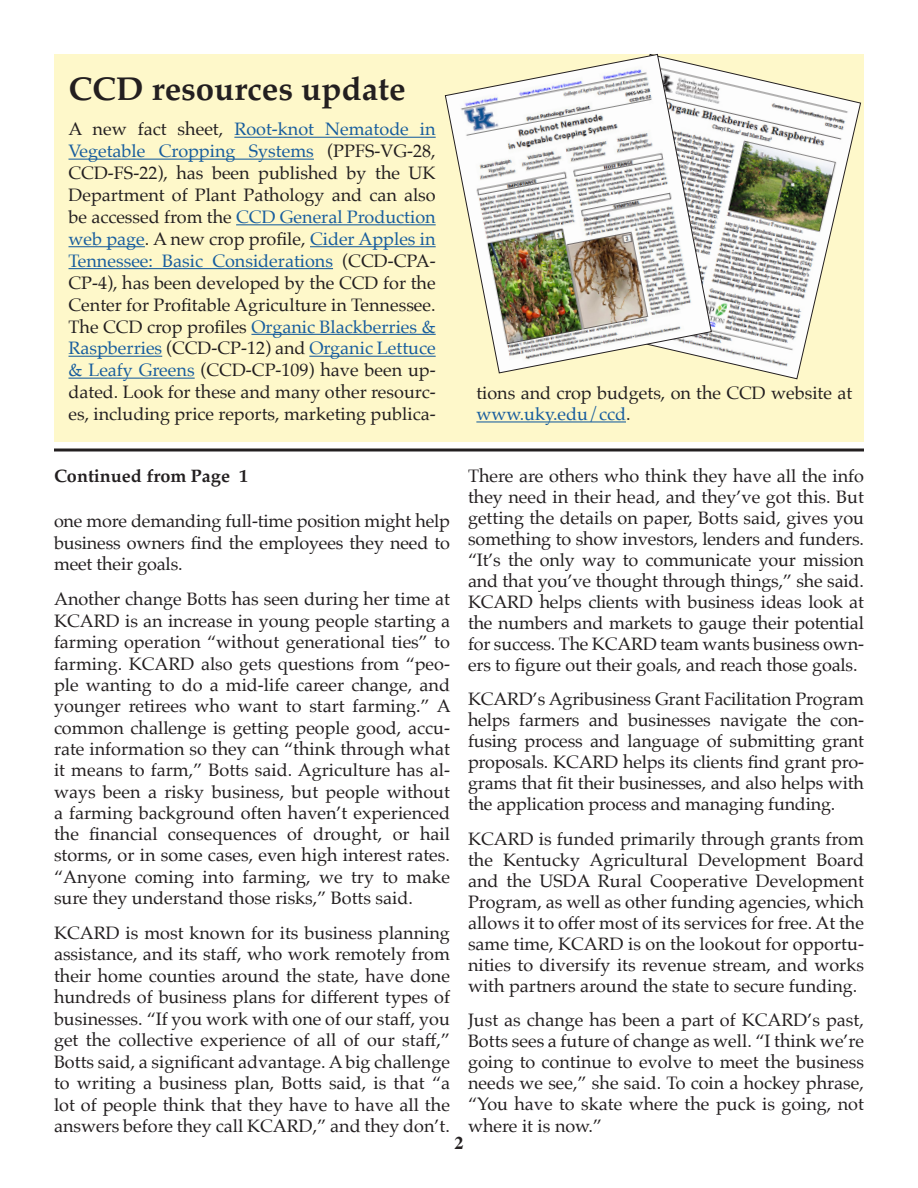
<style>
.page{position:relative;width:918px;height:1188px;background:#fff}
.page>*{position:absolute;margin:0;border:0;box-sizing:border-box;transform-origin:0 0}
.t1{font:700 33px "Palatino";color:#231f20}
.t2{font:18px/21px "Palatino";color:#231f20;text-align:justify}
.t3{font:700 18px "Palatino";color:#231f20}
.t4{font:700 18px "Times";color:#231f20}
.s1{color:#175d9e}
</style>
<div class="page">
<svg style="left:54px;top:448px;width:810px;height:4px;background:#595657"></svg>
<div style="left:54px;top:54px;width:810px;height:388px;background:#fef8ca"></div>
<hr style="left:234px;top:137px;width:202px;height:1px;background:#175d9e">
<hr style="left:69px;top:159px;width:245px;height:1px;background:#175d9e">
<hr style="left:236px;top:224px;width:200px;height:1px;background:#175d9e">
<hr style="left:69px;top:246px;width:76px;height:1px;background:#175d9e">
<hr style="left:310px;top:246px;width:126px;height:1px;background:#175d9e">
<hr style="left:69px;top:268px;width:264px;height:1px;background:#175d9e">
<hr style="left:251px;top:334px;width:185px;height:1px;background:#175d9e">
<hr style="left:69px;top:356px;width:93px;height:1px;background:#175d9e">
<hr style="left:309px;top:356px;width:127px;height:1px;background:#175d9e">
<hr style="left:69px;top:378px;width:126px;height:1px;background:#175d9e">
<img style="left:712px;top:68px;width:149px;height:312px">
<img style="left:445px;top:54px;width:267px;height:320px">
<hr style="left:476px;top:421px;width:150px;height:1px;background:#175d9e">
<p class="t1" style="left:69px;top:61px;width:339px">CCD resources update</p>
<p class="t2" style="left:69px;top:118px;width:369px;line-height:21.9px">A new fact sheet, <span class="s1">Root-knot Nematode in Vegetable Cropping Systems</span> (PPFS-VG-28, CCD-FS-22), has been published by the UK Department of Plant Pathology and can also be accessed from the <span class="s1">CCD General Production web page</span>. A new crop profile, <span class="s1">Cider Apples in Tennessee: Basic Considerations</span> (CCD-CPA-CP-4), has been developed by the CCD for the Center for Profitable Agriculture in Tennessee.<br>The CCD crop profiles <span class="s1">Organic Blackberries &amp; Raspberries</span> (CCD-CP-12) and <span class="s1">Organic Lettuce &amp; Leafy Greens</span> (CCD-CP-109) have been up&shy;dated. Look for these and many other resourc&shy;es, including price reports, marketing publica-</p>
<p class="t2" style="left:476px;top:382px;width:377px;line-height:21.6px">tions and crop budgets, on the CCD website at <span class="s1">www.uky.edu/ccd</span>.</p>
<p class="t2" style="left:468px;top:465px;width:398px">There are others who think they have all the info they need in their head, and they’ve got this. But getting the details on paper, Botts said, gives you something to show investors, lenders and funders. “It’s the only way to communicate your mission and that you’ve thought through things,” she said.<br>KCARD helps clients with business ideas look at the numbers and markets to gauge their potential for success. The KCARD team wants business own&shy;ers to figure out their goals, and reach those goals.</p>
<p class="t2" style="left:468px;top:689px;width:398px">KCARD’s Agribusiness Grant Facilitation Program helps farmers and businesses navigate the con&shy;fusing process and language of submitting grant proposals. KCARD helps its clients find grant pro&shy;grams that fit their businesses, and also helps with the application process and managing funding.</p>
<p class="t2" style="left:468px;top:828px;width:398px">KCARD is funded primarily through grants from the Kentucky Agricultural Development Board and the USDA Rural Cooperative Development Program, as well as other funding agencies, which allows it to offer most of its services for free. At the same time, KCARD is on the lookout for opportu&shy;nities to diversify its revenue stream, and works with partners around the state to secure funding.</p>
<p class="t2" style="left:468px;top:1009px;width:398px">Just as change has been a part of KCARD’s past, Botts sees a future of change as well. “I think we’re going to continue to evolve to meet the business needs we see,” she said. To coin a hockey phrase, “You have to skate where the puck is going, not where it is now.”</p>
<p class="t3" style="left:54px;top:460px;width:196px">Continued from Page 1</p>
<p class="t2" style="left:54px;top:510px;width:398px;line-height:21.6px">one more demanding full-time position might help business owners find the employees they need to meet their goals.</p>
<p class="t2" style="left:54px;top:588px;width:398px">Another change Botts has seen during her time at KCARD is an increase in young people starting a farming operation “without generational ties” to farming. KCARD also gets questions from “peo&shy;ple wanting to do a mid-life career change, and younger retirees who want to start farming.” A common challenge is getting people good, accu&shy;rate information so they can “think through what it means to farm,” Botts said. Agriculture has al&shy;ways been a risky business, but people without a farming background often haven’t experienced the financial consequences of drought, or hail storms, or in some cases, even high interest rates. “Anyone coming into farming, we try to make sure they understand those risks,” Botts said.</p>
<p class="t2" style="left:54px;top:922px;width:398px;line-height:21.5px">KCARD is most known for its business planning assistance, and its staff, who work remotely from their home counties around the state, have done hundreds of business plans for different types of businesses. “If you work with one of our staff, you get the collective experience of all of our staff,” Botts said, a significant advantage. A big challenge to writing a business plan, Botts said, is that “a lot of people think that they have to have all the answers before they call KCARD,” and they don’t.</p>
<p class="t4" style="left:454px;top:1125px;width:10px">2</p>
</div>
